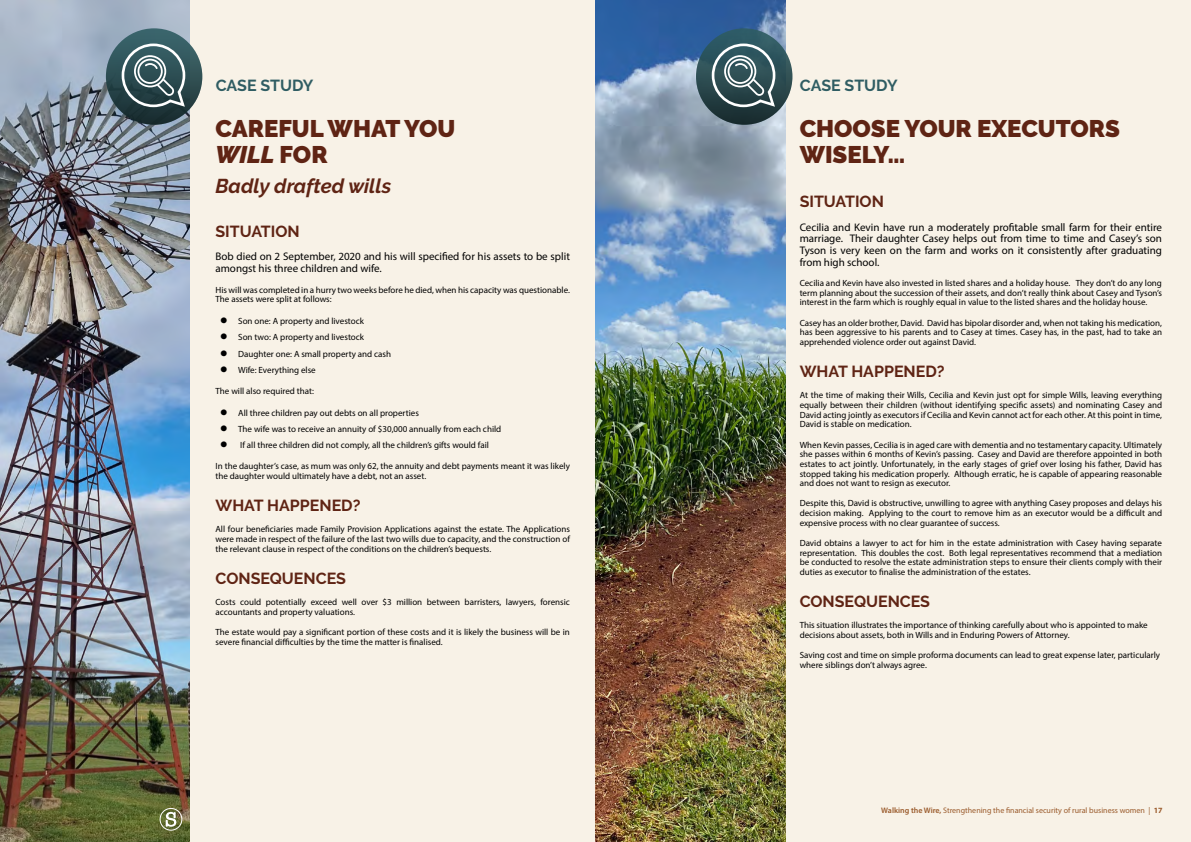
<style>
.page{position:relative;width:1191px;height:842px;background:#fff}
.page>*{position:absolute;margin:0;border:0;box-sizing:border-box;transform-origin:0 0}
.Heading_1{font:900 24px/25.7px "Raleway";color:#5f2414}
.Heading_1-2{font:italic 700 20px "Raleway";color:#5f2414}
.Heading_1-3{font:700 16px "Raleway";color:#5f2414}
.Heading_-_Steps__b{font:700 16px "Raleway";letter-spacing:-.005em;color:#2f5d63}
.Paragraph_1{font:11px/11.8px "Myriad Pro";color:#000}
.Paragraph_1-2{font:9px/9.6px "Myriad Pro";color:#000;text-align:justify}
.t1{font:8px "Myriad Pro";color:#9a5a2b}
.s1{font-style:italic}
.s2{font-weight:600}
.s3{font-weight:700}
</style>
<div class="page">
<div style="left:595px;top:0;width:596px;height:842px;background:#f8f2e7"></div>
<div style="left:0;top:0;width:595px;height:842px;background:#f8f2e7"></div>
<img style="left:0;top:0;width:190px;height:842px">
<img style="left:595px;top:0;width:190px;height:842px">
<svg style="left:696px;top:28px;width:96px;height:97px;background:#294950"></svg>
<svg style="left:710px;top:42px;width:67px;height:67px;background:#577176"></svg>
<svg style="left:106px;top:28px;width:96px;height:97px;background:#2c4b50"></svg>
<svg style="left:120px;top:42px;width:67px;height:67px;background:#577175"></svg>
<div style="left:160px;top:808px;width:22px;height:23px;border:1px solid #fff;border-radius:50%"></div>
<svg style="left:166px;top:812px;width:10px;height:15px"></svg>
<p class="Heading_-_Steps__b" style="left:216px;top:76px;width:99px">CASE STUDY</p>
<p class="Heading_-_Steps__b" style="left:800px;top:76px;width:99px">CASE STUDY</p>
<p class="Heading_1" style="left:215px;top:116px;width:241px">CAREFUL WHAT YOU<br><span class="s1">WILL</span> FOR</p>
<p class="Heading_1-2" style="left:215px;top:174px;width:177px">Badly drafted wills</p>
<p class="Heading_1-3" style="left:215px;top:223px;width:86px">SITUATION</p>
<p class="Paragraph_1" style="left:215px;top:251px;width:356px">Bob died on 2 September, 2020 and his will specified for his assets to be split amongst his three children and wife.</p>
<p class="Paragraph_1-2" style="left:215px;top:285px;width:356px">His will was completed in a hurry two weeks before he died, when his capacity was questionable.<br>The assets were split at follows:</p>
<p class="Paragraph_1-2" style="left:238px;top:316px;width:127px">Son one: A property and livestock</p>
<p class="Paragraph_1-2" style="left:238px;top:332px;width:127px">Son two: A property and livestock</p>
<p class="Paragraph_1-2" style="left:238px;top:349px;width:154px">Daughter one: A small property and cash</p>
<p class="Paragraph_1-2" style="left:238px;top:365px;width:79px">Wife: Everything else</p>
<p class="Paragraph_1-2" style="left:215px;top:386px;width:100px">The will also required that:</p>
<p class="Paragraph_1-2" style="left:238px;top:408px;width:182px">All three children pay out debts on all properties</p>
<p class="Paragraph_1-2" style="left:238px;top:424px;width:265px">The wife was to receive an annuity of $30,000 annually from each child</p>
<p class="Paragraph_1-2" style="left:240px;top:440px;width:250px">If all three children did not comply, all the children’s gifts would fail</p>
<p class="Paragraph_1-2" style="left:215px;top:461px;width:356px">In the daughter’s case, as mum was only 62, the annuity and debt payments meant it was likely the daughter would ultimately have a debt, not an asset.</p>
<p class="Heading_1-3" style="left:215px;top:497px;width:146px">WHAT HAPPENED?</p>
<p class="Paragraph_1-2" style="left:215px;top:524px;width:356px">All four beneficiaries made Family Provision Applications against the estate. The Applications were made in respect of the failure of the last two wills due to capacity, and the construction of the relevant clause in respect of the conditions on the children’s bequests.</p>
<p class="Heading_1-3" style="left:215px;top:569px;width:132px">CONSEQUENCES</p>
<p class="Paragraph_1-2" style="left:215px;top:597px;width:356px">Costs could potentially exceed well over $3 million between barristers, lawyers, forensic accountants and property valuations.</p>
<p class="Paragraph_1-2" style="left:215px;top:627px;width:356px">The estate would pay a significant portion of these costs and it is likely the business will be in severe financial difficulties by the time the matter is finalised.</p>
<p class="Heading_1" style="left:799px;top:116px;width:322px">CHOOSE YOUR EXECUTORS<br>WISELY…</p>
<p class="Heading_1-3" style="left:799px;top:193px;width:86px">SITUATION</p>
<p class="Paragraph_1" style="left:799px;top:221px;width:364px;text-align:justify">Cecilia and Kevin have run a moderately profitable small farm for their entire marriage. Their daughter Casey helps out from time to time and Casey’s son Tyson is very keen on the farm and works on it consistently after graduating from high school.</p>
<p class="Paragraph_1-2" style="left:799px;top:278px;width:364px">Cecilia and Kevin have also invested in listed shares and a holiday house. They don’t do any long term planning about the succession of their assets, and don’t really think about Casey and Tyson’s interest in the farm which is roughly equal in value to the listed shares and the holiday house.</p>
<p class="Paragraph_1-2" style="left:799px;top:318px;width:364px">Casey has an older brother, David. David has bipolar disorder and, when not taking his medication, has been aggressive to his parents and to Casey at times. Casey has, in the past, had to take an apprehended violence order out against David.</p>
<p class="Heading_1-3" style="left:799px;top:363px;width:146px">WHAT HAPPENED?</p>
<p class="Paragraph_1-2" style="left:799px;top:390px;width:364px">At the time of making their Wills, Cecilia and Kevin just opt for simple Wills, leaving everything equally between their children (without identifying specific assets) and nominating Casey and David acting jointly as executors if Cecilia and Kevin cannot act for each other. At this point in time, David is stable on medication.</p>
<p class="Paragraph_1-2" style="left:799px;top:440px;width:364px">When Kevin passes, Cecilia is in aged care with dementia and no testamentary capacity. Ultimately she passes within 6 months of Kevin’s passing. Casey and David are therefore appointed in both estates to act jointly. Unfortunately, in the early stages of grief over losing his father, David has stopped taking his medication properly. Although erratic, he is capable of appearing reasonable and does not want to resign as executor.</p>
<p class="Paragraph_1-2" style="left:799px;top:498px;width:364px">Despite this, David is obstructive, unwilling to agree with anything Casey proposes and delays his decision making. Applying to the court to remove him as an executor would be a difficult and expensive process with no clear guarantee of success.</p>
<p class="Paragraph_1-2" style="left:799px;top:538px;width:364px">David obtains a lawyer to act for him in the estate administration with Casey having separate representation. This doubles the cost. Both legal representatives recommend that a mediation be conducted to resolve the estate administration steps to ensure their clients comply with their duties as executor to finalise the administration of the estates.</p>
<p class="Heading_1-3" style="left:799px;top:592px;width:132px">CONSEQUENCES</p>
<p class="Paragraph_1-2" style="left:799px;top:620px;width:350px">This situation illustrates the importance of thinking carefully about who is appointed to make decisions about assets, both in Wills and in Enduring Powers of Attorney.</p>
<p class="Paragraph_1-2" style="left:799px;top:650px;width:362px">Saving cost and time on simple proforma documents can lead to great expense later, particularly where siblings don’t always agree.</p>
<p class="t1" style="left:881px;top:805px;width:283px"><span class="s2">Walking the Wire,</span> Strengthening the financial security of rural business women | <span class="s3">17</span></p>
</div>
